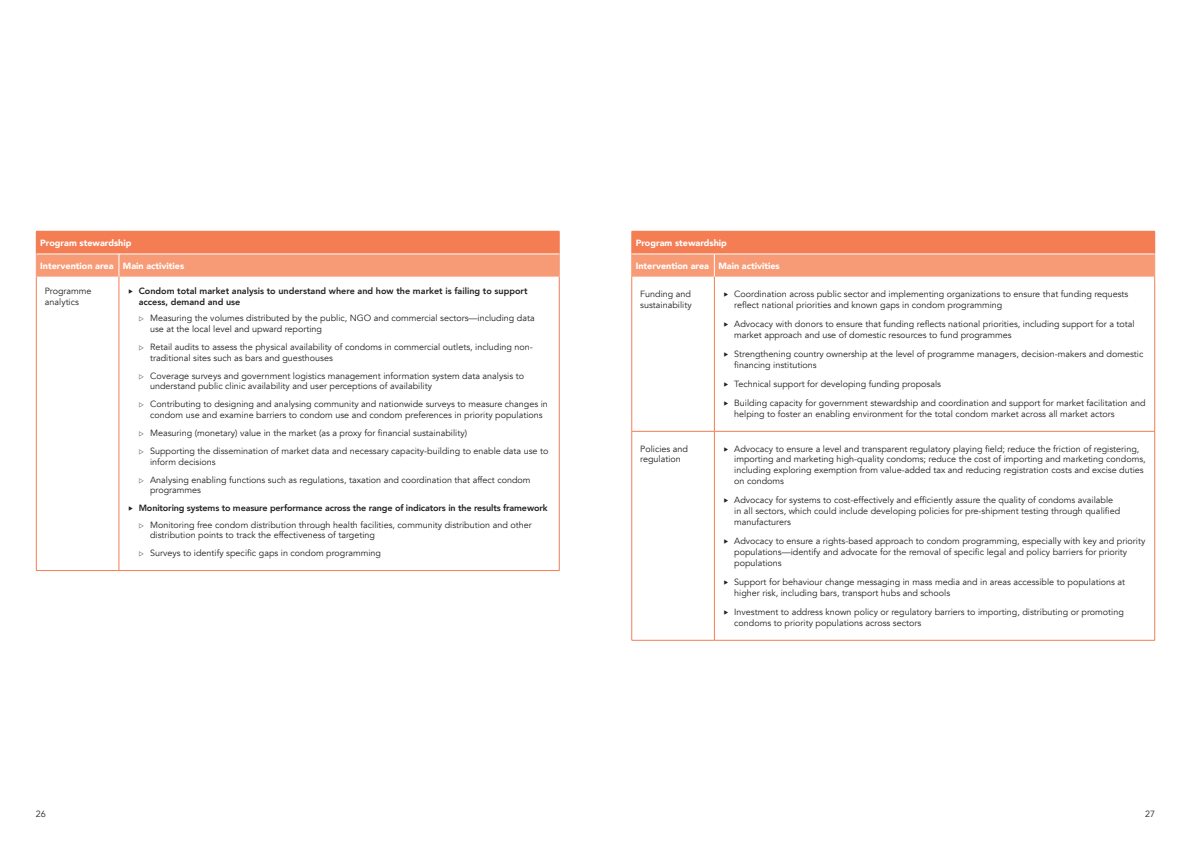
<style>
.page{position:relative;width:1191px;height:842px;background:#fff}
.page>*{position:absolute;margin:0;border:0;box-sizing:border-box;transform-origin:0 0}
.t1{font:9px/10.8px "Avenir";color:#231f20}
.t2{font:800 9px/10.8px "Avenir";color:#231f20}
.t3{font:900 9px "Avenir";color:#fff}
</style>
<div class="page">
<hr style="left:631px;top:277px;width:1px;height:154px;background:#f47d54">
<hr style="left:714px;top:277px;width:1px;height:154px;background:#f47d54">
<hr style="left:1154px;top:277px;width:1px;height:154px;background:#f47d54">
<hr style="left:631px;top:431px;width:83px;height:1px;background:#f47d54">
<hr style="left:631px;top:432px;width:1px;height:208px;background:#f47d54">
<hr style="left:714px;top:431px;width:441px;height:1px;background:#f47d54">
<hr style="left:714px;top:432px;width:1px;height:208px;background:#f47d54">
<hr style="left:1154px;top:432px;width:1px;height:208px;background:#f47d54">
<hr style="left:631px;top:640px;width:83px;height:1px;background:#f47d54">
<hr style="left:714px;top:640px;width:441px;height:1px;background:#f47d54">
<hr style="left:631px;top:231px;width:83px;height:1px;background:#f47d54">
<hr style="left:714px;top:231px;width:441px;height:1px;background:#f47d54">
<svg style="left:631px;top:232px;width:524px;height:45px;background:#f58f6a"></svg>
<hr style="left:36px;top:277px;width:1px;height:293px;background:#f47d54">
<hr style="left:119px;top:277px;width:1px;height:293px;background:#f47d54">
<hr style="left:559px;top:277px;width:1px;height:293px;background:#f47d54">
<hr style="left:36px;top:570px;width:83px;height:1px;background:#f47d54">
<hr style="left:119px;top:570px;width:440px;height:1px;background:#f47d54">
<hr style="left:36px;top:231px;width:83px;height:1px;background:#f47d54">
<hr style="left:119px;top:231px;width:440px;height:1px;background:#f47d54">
<svg style="left:36px;top:232px;width:524px;height:45px;background:#f58f6a"></svg>
<p class="t3" style="left:40px;top:235px;width:93px">Program stewardship</p>
<p class="t3" style="left:40px;top:258px;width:75px">Intervention area</p>
<p class="t3" style="left:123px;top:258px;width:63px">Main activities</p>
<p class="t1" style="left:45px;top:286px;width:48px">Programme analytics</p>
<p class="t2" style="left:139px;top:285px;width:390px">Condom total market analysis to understand where and how the market is failing to support access, demand and use</p>
<p class="t1" style="left:150px;top:313px;width:386px">Measuring the volumes distributed by the public, NGO and commercial sectors—including data use at the local level and upward reporting</p>
<p class="t1" style="left:150px;top:341px;width:384px">Retail audits to assess the physical availability of condoms in commercial outlets, including non&shy;traditional sites such as bars and guesthouses</p>
<p class="t1" style="left:150px;top:370px;width:375px">Coverage surveys and government logistics management information system data analysis to understand public clinic availability and user perceptions of availability</p>
<p class="t1" style="left:150px;top:399px;width:399px">Contributing to designing and analysing community and nationwide surveys to measure changes in condom use and examine barriers to condom use and condom preferences in priority populations</p>
<p class="t1" style="left:150px;top:428px;width:318px">Measuring (monetary) value in the market (as a proxy for financial sustainability)</p>
<p class="t1" style="left:150px;top:445px;width:400px">Supporting the dissemination of market data and necessary capacity-building to enable data use to inform decisions</p>
<p class="t1" style="left:150px;top:474px;width:382px">Analysing enabling functions such as regulations, taxation and coordination that affect condom programmes</p>
<p class="t2" style="left:139px;top:503px;width:410px">Monitoring systems to measure performance across the range of indicators in the results framework</p>
<p class="t1" style="left:150px;top:519px;width:383px">Monitoring free condom distribution through health facilities, community distribution and other distribution points to track the effectiveness of targeting</p>
<p class="t1" style="left:150px;top:548px;width:232px">Surveys to identify specific gaps in condom programming</p>
<p class="t3" style="left:636px;top:235px;width:93px">Program stewardship</p>
<p class="t3" style="left:636px;top:258px;width:75px">Intervention area</p>
<p class="t3" style="left:718px;top:258px;width:63px">Main activities</p>
<p class="t1" style="left:640px;top:288px;width:53px">Funding and sustainability</p>
<p class="t1" style="left:734px;top:288px;width:395px">Coordination across public sector and implementing organizations to ensure that funding requests reflect national priorities and known gaps in condom programming</p>
<p class="t1" style="left:734px;top:318px;width:402px">Advocacy with donors to ensure that funding reflects national priorities, including support for a total market approach and use of domestic resources to fund programmes</p>
<p class="t1" style="left:734px;top:349px;width:410px">Strengthening country ownership at the level of programme managers, decision-makers and domestic financing institutions</p>
<p class="t1" style="left:734px;top:379px;width:208px">Technical support for developing funding proposals</p>
<p class="t1" style="left:734px;top:398px;width:413px">Building capacity for government stewardship and coordination and support for market facilitation and helping to foster an enabling environment for the total condom market across all market actors</p>
<p class="t1" style="left:640px;top:443px;width:49px">Policies and regulation</p>
<p class="t1" style="left:734px;top:443px;width:413px">Advocacy to ensure a level and transparent regulatory playing field; reduce the friction of registering, importing and marketing high-quality condoms; reduce the cost of importing and marketing condoms, including exploring exemption from value-added tax and reducing registration costs and excise duties on condoms</p>
<p class="t1" style="left:734px;top:495px;width:387px">Advocacy for systems to cost-effectively and efficiently assure the quality of condoms available in all sectors, which could include developing policies for pre-shipment testing through qualified manufacturers</p>
<p class="t1" style="left:734px;top:536px;width:413px">Advocacy to ensure a rights-based approach to condom programming, especially with key and priority populations—identify and advocate for the removal of specific legal and policy barriers for priority populations</p>
<p class="t1" style="left:734px;top:577px;width:392px">Support for behaviour change messaging in mass media and in areas accessible to populations at higher risk, including bars, transport hubs and schools</p>
<p class="t1" style="left:734px;top:607px;width:391px">Investment to address known policy or regulatory barriers to importing, distributing or promoting condoms to priority populations across sectors</p>
<p class="t1" style="left:36px;top:809px;width:12px">26</p>
<p class="t1" style="left:1145px;top:809px;width:12px">27</p>
</div>
